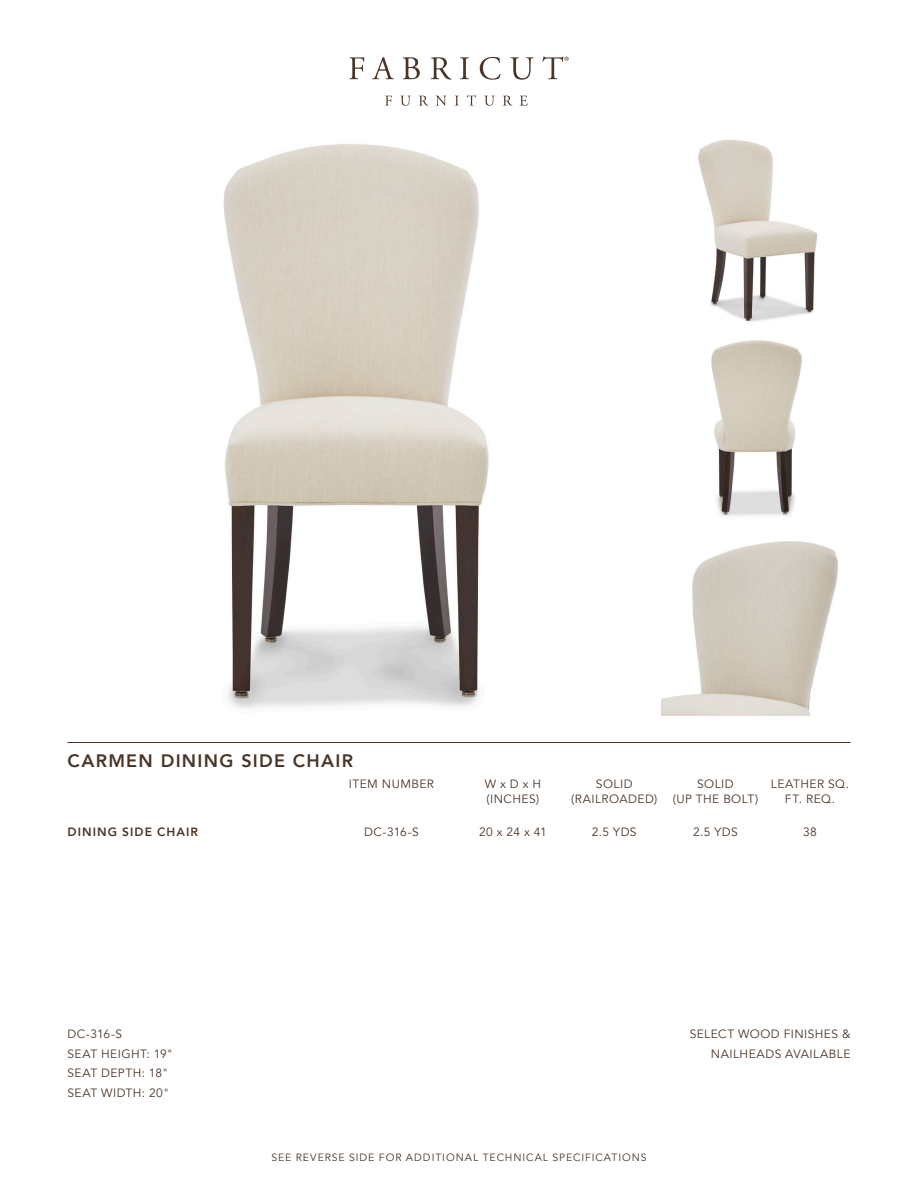
<style>
.page{position:relative;width:918px;height:1188px;background:#fff}
.page>*{position:absolute;margin:0;border:0;box-sizing:border-box;transform-origin:0 0}
.Tear_Sheet_Name{font:800 18px "Avenir";letter-spacing:.07em;color:#4a3628}
.SKU_Subtitle{font:12px/15px "Avenir";letter-spacing:.035em;color:#4a3628}
.Seat_Dimensions{font:12px "Avenir";letter-spacing:.035em;color:#4a3628}
.Finishes_Nailheads_T{font:12px/19.5px "Avenir";letter-spacing:.035em;color:#4a3628;text-align:right}
.SKU_Information{font:12px "Avenir";letter-spacing:.03em;color:#4a3628}
.SKU_Description{font:800 12px "Avenir";letter-spacing:.09em;color:#4a3628}
.t1{font:10.5px "Avenir";letter-spacing:.085em;color:#4a3628}
</style>
<div class="page">
<hr style="left:68px;top:742px;width:782px;height:1px;background:#4a3628">
<svg style="left:385px;top:96px;width:7px;height:10px"></svg>
<svg style="left:401px;top:96px;width:10px;height:10px"></svg>
<svg style="left:419px;top:96px;width:9px;height:10px"></svg>
<svg style="left:436px;top:96px;width:10px;height:10px"></svg>
<svg style="left:455px;top:96px;width:4px;height:10px"></svg>
<svg style="left:467px;top:95px;width:9px;height:11px"></svg>
<svg style="left:485px;top:96px;width:9px;height:10px"></svg>
<svg style="left:503px;top:96px;width:9px;height:10px"></svg>
<svg style="left:520px;top:96px;width:8px;height:10px"></svg>
<svg style="left:349px;top:57px;width:15px;height:22px"></svg>
<svg style="left:372px;top:57px;width:22px;height:22px"></svg>
<svg style="left:403px;top:57px;width:17px;height:22px"></svg>
<svg style="left:431px;top:57px;width:21px;height:23px"></svg>
<svg style="left:460px;top:57px;width:9px;height:22px"></svg>
<svg style="left:480px;top:57px;width:21px;height:23px"></svg>
<svg style="left:510px;top:57px;width:24px;height:23px"></svg>
<svg style="left:542px;top:56px;width:27px;height:23px"></svg>
<img style="left:223px;top:144px;width:266px;height:565px">
<img style="left:711px;top:340px;width:91px;height:177px">
<img style="left:662px;top:541px;width:176px;height:175px">
<img style="left:698px;top:140px;width:119px;height:182px">
<p class="Tear_Sheet_Name" style="left:68px;top:747px;width:287px">CARMEN DINING SIDE CHAIR</p>
<p class="SKU_Subtitle" style="left:349px;top:777px;width:87px">ITEM NUMBER</p>
<p class="SKU_Subtitle" style="left:485px;top:777px;width:58px">W x D x H (INCHES)</p>
<p class="SKU_Description" style="left:68px;top:822px;width:132px">DINING SIDE CHAIR</p>
<p class="SKU_Information" style="left:364px;top:824px;width:56px">DC-316-S</p>
<p class="SKU_Information" style="left:479px;top:824px;width:69px">20 x 24 x 41</p>
<p class="SKU_Subtitle" style="left:596px;top:777px;width:38px">SOLID</p>
<p class="SKU_Subtitle" style="left:571px;top:792px;width:88px">(RAILROADED)</p>
<p class="SKU_Subtitle" style="left:697px;top:777px;width:38px">SOLID</p>
<p class="SKU_Subtitle" style="left:673px;top:792px;width:87px">(UP THE BOLT)</p>
<p class="SKU_Information" style="left:592px;top:824px;width:46px">2.5 YDS</p>
<p class="SKU_Information" style="left:693px;top:824px;width:46px">2.5 YDS</p>
<p class="SKU_Subtitle" style="left:771px;top:777px;width:80px">LEATHER SQ.</p>
<p class="SKU_Subtitle" style="left:785px;top:792px;width:52px">FT. REQ.</p>
<p class="SKU_Information" style="left:803px;top:824px;width:15px">38</p>
<p class="Seat_Dimensions" style="left:68px;top:1027px;width:56px">DC-316-S</p>
<p class="Seat_Dimensions" style="left:68px;top:1046px;width:107px">SEAT HEIGHT: 19"</p>
<p class="Seat_Dimensions" style="left:68px;top:1066px;width:102px">SEAT DEPTH: 18"</p>
<p class="Seat_Dimensions" style="left:68px;top:1085px;width:103px">SEAT WIDTH: 20"</p>
<p class="Finishes_Nailheads_T" style="left:690px;top:1024px;width:162px">SELECT WOOD FINISHES &amp;<br>NAILHEADS AVAILABLE</p>
<p class="t1" style="left:271px;top:1151px;width:377px">SEE REVERSE SIDE FOR ADDITIONAL TECHNICAL SPECIFICATIONS</p>
</div>
